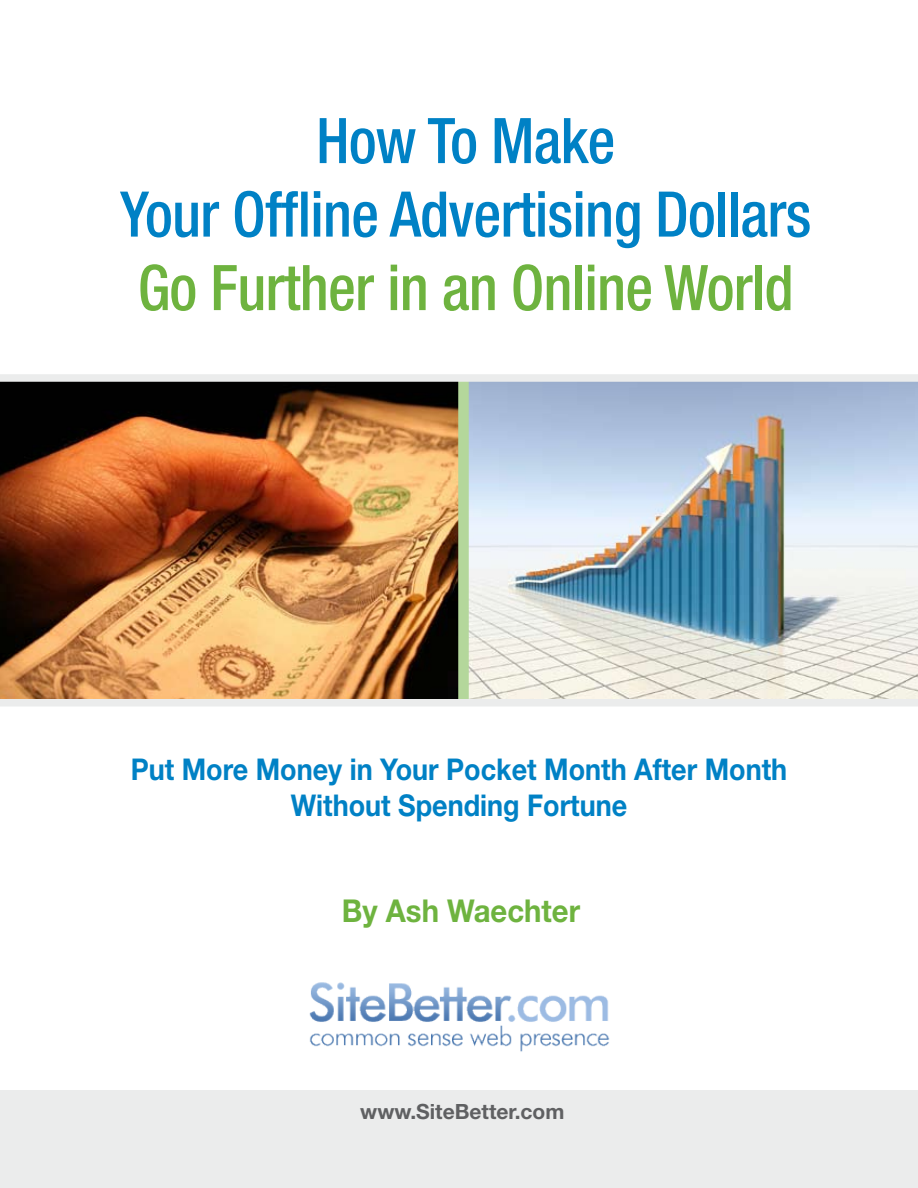
<style>
.page{position:relative;width:918px;height:1188px;background:#fff}
.page>*{position:absolute;margin:0;border:0;box-sizing:border-box;transform-origin:0 0}
.t1{font:500 condensed 63px/73.5px "Helvetica Neue LT Std";letter-spacing:-.01em;color:#0081c5;text-align:center;scale:.95 1}
.t2{font:500 condensed 63px "Helvetica Neue LT Std";letter-spacing:-.01em;color:#6eb33f;scale:.95 1}
.t3{font:700 31.5px "Helvetica Neue LT Std";color:#6eb33f;scale:.93 1}
.t4{font:700 30px/36px "Helvetica Neue LT Std";color:#0081c5;text-align:center;scale:.9 1}
.t5{font:700 21px "Helvetica Neue LT Std";color:#5f6062}
</style>
<div class="page">
<div style="left:0;top:1090px;width:918px;height:98px;background:#ebecec"></div>
<img style="left:469px;top:382px;width:449px;height:317px">
<img style="left:0;top:382px;width:458px;height:317px">
<img style="left:309px;top:982px;width:301px;height:70px">
<div style="left:458px;top:378px;width:11px;height:326px;background:#b4d79b"></div>
<div style="left:0;top:374px;width:918px;height:8px;background:#ebecec"></div>
<div style="left:0;top:699px;width:918px;height:7px;background:#ebecec"></div>
<h1 class="t1" style="left:120px;top:103px;width:729px">How To Make<br>Your Offline Advertising Dollars</h1>
<h1 class="t2" style="left:138px;top:250px;width:692px">Go Further in an Online World</h1>
<p class="t4" style="left:131px;top:751px;width:731px">Put More Money in Your Pocket Month After Month<br>Without Spending Fortune</p>
<p class="t3" style="left:342px;top:892px;width:258px">By Ash Waechter</p>
<p class="t5" style="left:360px;top:1099px;width:206px">www.SiteBetter.com</p>
</div>
